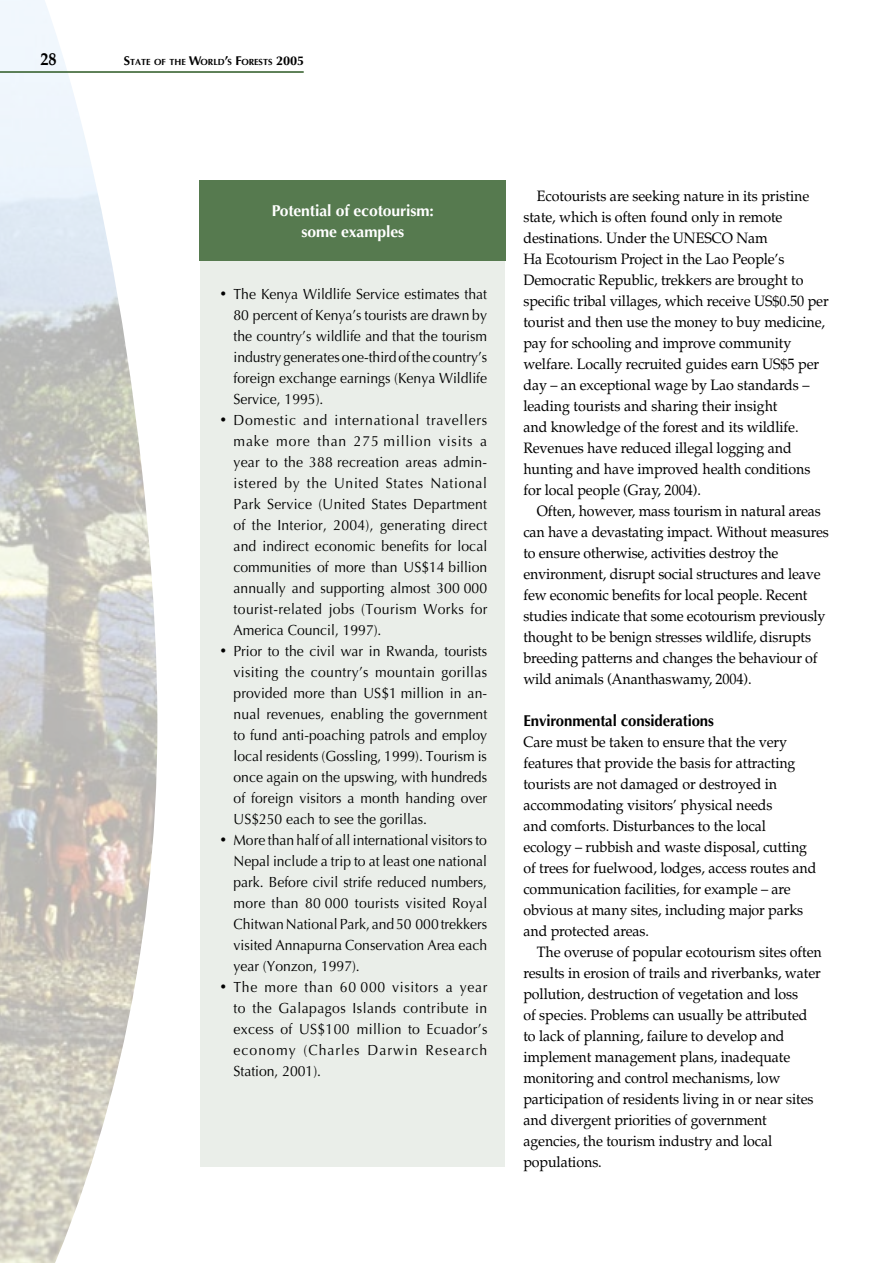
<style>
.page{position:relative;width:893px;height:1263px;background:#fff}
.page>*{position:absolute;margin:0;border:0;box-sizing:border-box;transform-origin:0 0}
.t1{font:700 18px "Palatino";color:#000;scale:.9 1}
.t2{font:700 15.75px/21px "Optima LT Std";letter-spacing:-.005em;color:#fff;text-align:center}
.t3{font:700 15.75px "Optima LT Std";letter-spacing:-.005em;color:#000;scale:.95 1}
.t4{font:15px/21px "Palatino";letter-spacing:-.005em;color:#000;scale:.95 1}
.t5{font:14.7px/21px "Optima LT Std";color:#000;text-align:justify;scale:.95 1}
.t6{font:700 8.85px "Optima LT Std";color:#000}
.s1{font-size:12.75px}
</style>
<div class="page">
<svg style="left:1px;top:0;width:199px;height:1263px"></svg>
<hr style="left:0;top:71px;width:304px;height:2px;background:#2c5923">
<div style="left:201px;top:237px;width:304px;height:929px;background:#eaeee9"></div>
<div style="left:200px;top:180px;width:306px;height:81px;background:#567a4f"></div>
<p class="t1" style="left:40px;top:47px;width:19px">28</p>
<p class="t6" style="left:124px;top:57px;width:182px"><span class="s1">S</span>TATE OF THE <span class="s1">W</span>ORLD<span class="s1">’</span>S <span class="s1">F</span>ORESTS <span class="s1">2005</span></p>
<p class="t2" style="left:272px;top:200px;width:164px">Potential of ecotourism: some examples</p>
<p class="t5" style="left:234px;top:283px;width:269px;text-indent:-14px">• The Kenya Wildlife Service estimates that 80 percent of Kenya’s tourists are drawn by the country’s wildlife and that the tourism industry generates one-third of the country’s foreign exchange earnings (Kenya Wildlife Service, 1995).</p>
<p class="t5" style="left:234px;top:409px;width:269px;text-indent:-14px">• Domestic and international travellers make more than 275 million visits a year to the 388 recreation areas admin&shy;istered by the United States National Park Service (United States Department of the Interior, 2004), generating direct and indirect economic benefits for local communities of more than US$14 billion annually and supporting almost 300 000 tourist-related jobs (Tourism Works for America Council, 1997).</p>
<p class="t5" style="left:234px;top:640px;width:269px;text-indent:-14px">• Prior to the civil war in Rwanda, tourists visiting the country’s mountain gorillas provided more than US$1 million in an&shy;nual revenues, enabling the government to fund anti-poaching patrols and employ local residents (Gossling, 1999). Tourism is once again on the upswing, with hundreds of foreign visitors a month handing over US$250 each to see the gorillas.</p>
<p class="t5" style="left:234px;top:829px;width:269px;text-indent:-14px">• More than half of all international visitors to Nepal include a trip to at least one national park. Before civil strife reduced numbers, more than 80 000 tourists visited Royal Chitwan National Park, and 50 000 trekkers visited Annapurna Conservation Area each year (Yonzon, 1997).</p>
<p class="t5" style="left:234px;top:976px;width:269px;text-indent:-14px">• The more than 60 000 visitors a year to the Galapagos Islands contribute in excess of US$100 million to Ecuador’s economy (Charles Darwin Research Station, 2001).</p>
<p class="t4" style="left:523px;top:186px;width:323px;text-indent:14px">Ecotourists are seeking nature in its pristine state, which is often found only in remote destinations. Under the UNESCO Nam<br>Ha Ecotourism Project in the Lao People’s Democratic Republic, trekkers are brought to specific tribal villages, which receive US$0.50 per tourist and then use the money to buy medicine, pay for schooling and improve community welfare. Locally recruited guides earn US$5 per day – an exceptional wage by Lao standards – leading tourists and sharing their insight<br>and knowledge of the forest and its wildlife.<br>Revenues have reduced illegal logging and hunting and have improved health conditions for local people (Gray, 2004).</p>
<p class="t4" style="left:523px;top:501px;width:323px;text-indent:14px">Often, however, mass tourism in natural areas can have a devastating impact. Without measures to ensure otherwise, activities destroy the environment, disrupt social structures and leave few economic benefits for local people. Recent studies indicate that some ecotourism previously thought to be benign stresses wildlife, disrupts breeding patterns and changes the behaviour of wild animals (Ananthaswamy, 2004).</p>
<p class="t3" style="left:523px;top:711px;width:202px">Environmental considerations</p>
<p class="t4" style="left:523px;top:732px;width:310px">Care must be taken to ensure that the very features that provide the basis for attracting tourists are not damaged or destroyed in accommodating visitors’ physical needs<br>and comforts. Disturbances to the local ecology – rubbish and waste disposal, cutting of trees for fuelwood, lodges, access routes and communication facilities, for example – are obvious at many sites, including major parks and protected areas.</p>
<p class="t4" style="left:523px;top:942px;width:316px;text-indent:14px">The overuse of popular ecotourism sites often results in erosion of trails and riverbanks, water pollution, destruction of vegetation and loss<br>of species. Problems can usually be attributed to lack of planning, failure to develop and implement management plans, inadequate monitoring and control mechanisms, low participation of residents living in or near sites and divergent priorities of government agencies, the tourism industry and local populations.</p>
</div>
